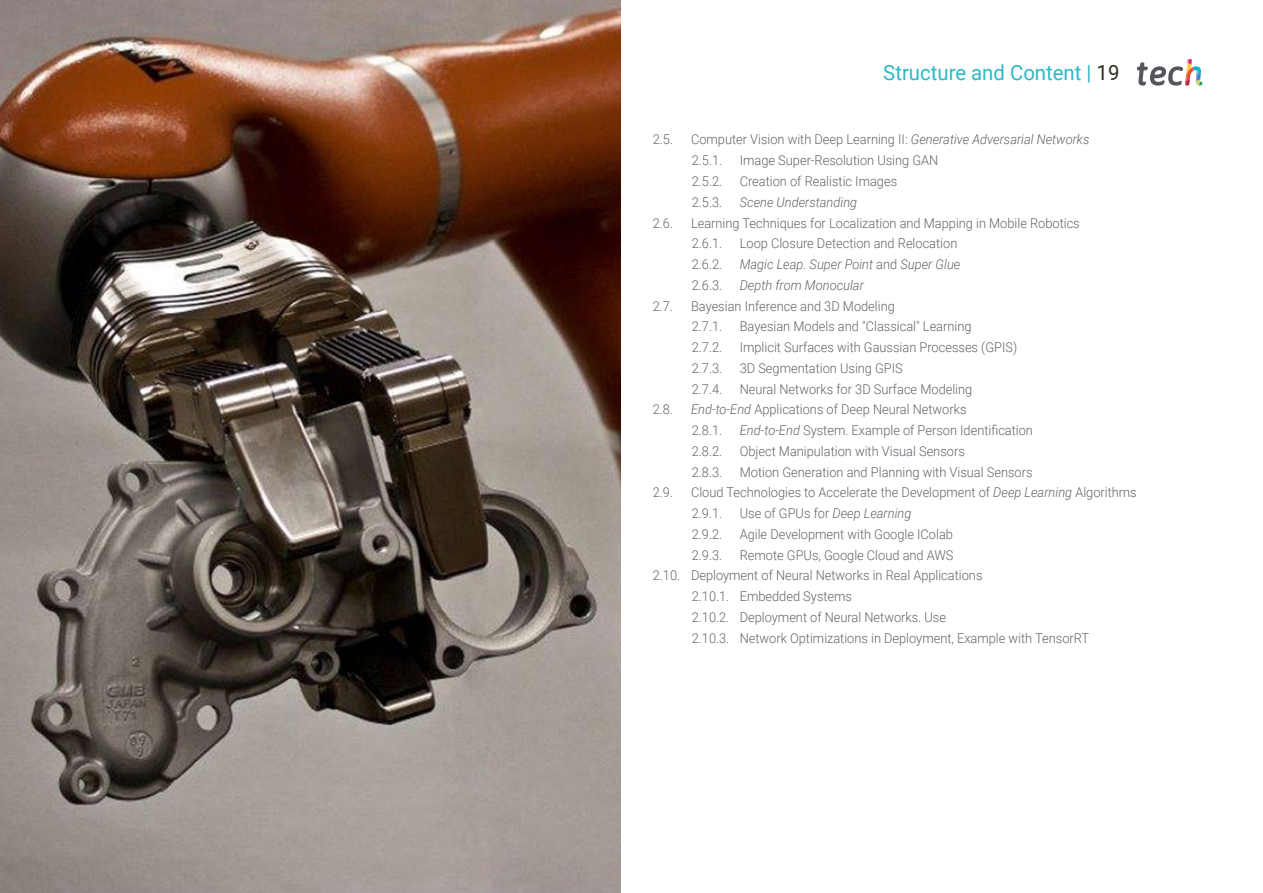
<style>
.page{position:relative;width:1263px;height:893px;background:#fff}
.page>*{position:absolute;margin:0;border:0;box-sizing:border-box;transform-origin:0 0}
.t1{font:21px "Roboto";color:#2db8c5}
.t2{font:300 13.5px/20.7px "Roboto";color:#61646a;scale:.95 1}
.t3{font:italic 300 13.5px "Roboto";color:#61646a;scale:.95 1}
.s1{color:#312e20}
.s2{font-style:italic}
.s3{font-style:normal}
</style>
<div class="page">
<img style="left:0;top:0;width:621px;height:893px">
<svg style="left:1137px;top:59px;width:65px;height:27px"></svg>
<h1 class="t1" style="left:883px;top:57px;width:238px">Structure and Content | <span class="s1">19</span></h1>
<p class="t2" style="left:653px;top:129px;width:23px">2.5.</p>
<p class="t2" style="left:691px;top:129px;width:421px">Computer Vision with Deep Learning II: <span class="s2">Generative Adversarial Networks<br></span>2.5.1.</p>
<p class="t2" style="left:740px;top:150px;width:210px">Image Super-Resolution Using GAN</p>
<p class="t2" style="left:692px;top:170px;width:34px">2.5.2.</p>
<p class="t2" style="left:740px;top:170px;width:167px">Creation of Realistic Images</p>
<p class="t2" style="left:692px;top:191px;width:34px">2.5.3.</p>
<p class="t3" style="left:740px;top:192px;width:125px">Scene Understanding</p>
<p class="t2" style="left:653px;top:212px;width:23px">2.6.</p>
<p class="t2" style="left:691px;top:212px;width:411px">Learning Techniques for Localization and Mapping in Mobile Robotics<br>2.6.1.</p>
<p class="t2" style="left:740px;top:233px;width:231px">Loop Closure Detection and Relocation</p>
<p class="t2" style="left:692px;top:253px;width:34px">2.6.2.</p>
<p class="t3" style="left:740px;top:255px;width:234px">Magic Leap. Super Point <span class="s3">and</span> Super Glue</p>
<p class="t2" style="left:692px;top:274px;width:34px">2.6.3.</p>
<p class="t3" style="left:740px;top:275px;width:132px">Depth from Monocular</p>
<p class="t2" style="left:653px;top:295px;width:23px">2.7.</p>
<p class="t2" style="left:691px;top:295px;width:216px">Bayesian Inference and 3D Modeling<br>2.7.1.</p>
<p class="t2" style="left:740px;top:316px;width:245px">Bayesian Models and "Classical" Learning</p>
<p class="t2" style="left:692px;top:336px;width:34px">2.7.2.</p>
<p class="t2" style="left:740px;top:336px;width:293px">Implicit Surfaces with Gaussian Processes (GPIS)</p>
<p class="t2" style="left:692px;top:357px;width:34px">2.7.3.</p>
<p class="t2" style="left:740px;top:357px;width:173px">3D Segmentation Using GPIS</p>
<p class="t2" style="left:692px;top:378px;width:34px">2.7.4.</p>
<p class="t2" style="left:740px;top:378px;width:246px">Neural Networks for 3D Surface Modeling</p>
<p class="t2" style="left:653px;top:399px;width:23px">2.8.</p>
<p class="t2" style="left:691px;top:399px;width:292px"><span class="s2">End-to-End</span> Applications of Deep Neural Networks<br>2.8.1.</p>
<p class="t2" style="left:740px;top:419px;width:310px"><span class="s2">End-to-End</span> System. Example of Person Identification</p>
<p class="t2" style="left:692px;top:440px;width:34px">2.8.2.</p>
<p class="t2" style="left:740px;top:440px;width:238px">Object Manipulation with Visual Sensors</p>
<p class="t2" style="left:692px;top:461px;width:34px">2.8.3.</p>
<p class="t2" style="left:740px;top:461px;width:310px">Motion Generation and Planning with Visual Sensors</p>
<p class="t2" style="left:653px;top:482px;width:23px">2.9.</p>
<p class="t2" style="left:691px;top:482px;width:471px">Cloud Technologies to Accelerate the Development of <span class="s2">Deep Learning</span> Algorithms<br>2.9.1.</p>
<p class="t2" style="left:740px;top:502px;width:182px">Use of GPUs for <span class="s2">Deep Learning</span></p>
<p class="t2" style="left:692px;top:523px;width:34px">2.9.2.</p>
<p class="t2" style="left:740px;top:523px;width:226px">Agile Development with Google IColab</p>
<p class="t2" style="left:692px;top:544px;width:34px">2.9.3.</p>
<p class="t2" style="left:740px;top:544px;width:226px">Remote GPUs, Google Cloud and AWS</p>
<p class="t2" style="left:653px;top:565px;width:349px">2.10. Deployment of Neural Networks in Real Applications</p>
<p class="t2" style="left:692px;top:585px;width:170px">2.10.1. Embedded Systems</p>
<p class="t2" style="left:692px;top:606px;width:269px">2.10.2. Deployment of Neural Networks. Use</p>
<p class="t2" style="left:692px;top:627px;width:420px">2.10.3. Network Optimizations in Deployment, Example with TensorRT</p>
</div>
